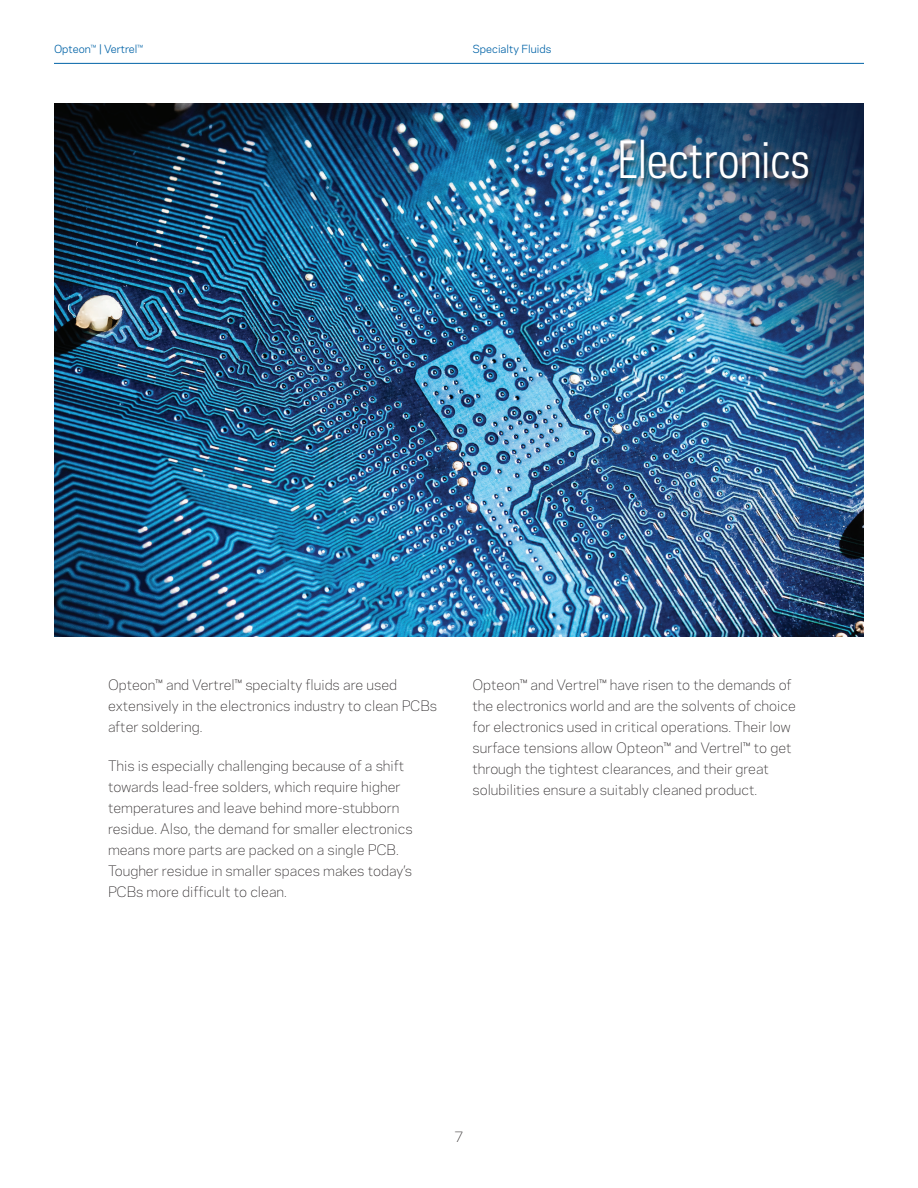
<style>
.page{position:relative;width:918px;height:1188px;background:#fff}
.page>*{position:absolute;margin:0;border:0;box-sizing:border-box;transform-origin:0 0}
.t1{font:48px "Chemours Sans Cond";color:#fff}
.t2{font:300 13.5px/21px "Chemours Sans";color:#231f20}
.t3{font:10.5px "Chemours Sans";color:#0163a7}
</style>
<div class="page">
<hr style="left:54px;top:63px;width:810px;height:1px;background:#0163a7">
<img style="left:54px;top:104px;width:810px;height:532px">
<div style="left:617px;top:139px;width:198px;height:49px;background:#231f20;opacity:.86"></div>
<p class="t3" style="left:54px;top:41px;width:91px">Opteon™ | Vertrel™</p>
<p class="t3" style="left:472px;top:41px;width:80px">Specialty Fluids</p>
<h1 class="t1" style="left:618px;top:127px;width:194px">Electronics</h1>
<p class="t2" style="left:108px;top:674px;width:331px">Opteon™ and Vertrel™ specialty fluids are used extensively in the electronics industry to clean PCBs after soldering.</p>
<p class="t2" style="left:108px;top:755px;width:306px">This is especially challenging because of a shift towards lead-free solders, which require higher temperatures and leave behind more-stubborn residue. Also, the demand for smaller electronics means more parts are packed on a single PCB.<br>Tougher residue in smaller spaces makes today’s PCBs more difficult to clean.</p>
<p class="t2" style="left:472px;top:674px;width:325px">Opteon™ and Vertrel™ have risen to the demands of the electronics world and are the solvents of choice for electronics used in critical operations. Their low surface tensions allow Opteon™ and Vertrel™ to get through the tightest clearances, and their great solubilities ensure a suitably cleaned product.</p>
<p class="t2" style="left:454px;top:1125px;width:11px">7</p>
</div>
